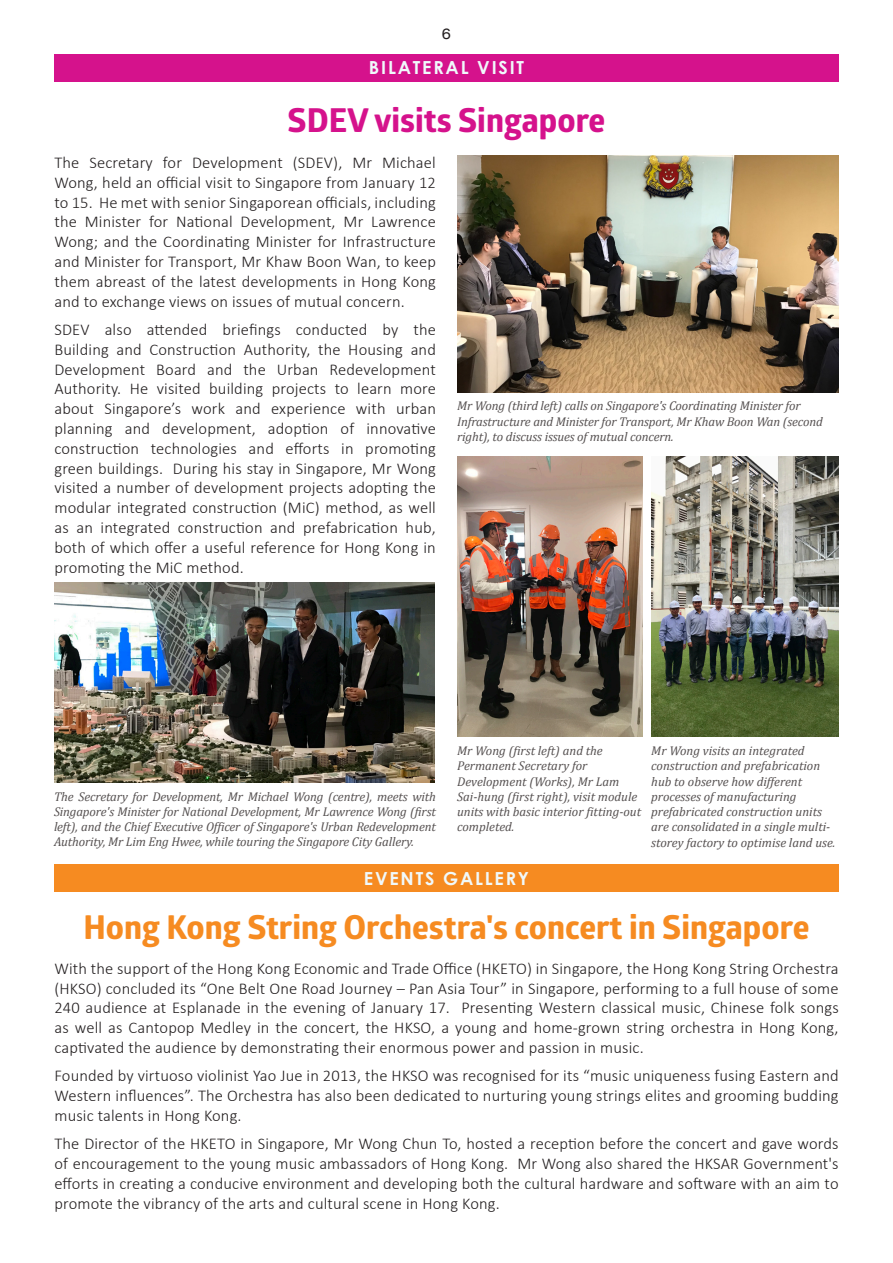
<style>
.page{position:relative;width:893px;height:1263px;background:#fff}
.page>*{position:absolute;margin:0;border:0;box-sizing:border-box;transform-origin:0 0}
.t1{font:700 33px "Globerx";color:#f68b21}
.t2{font:700 33px "Globerx";color:#d5128c}
.t3{font:700 18px "Century Gothic";letter-spacing:.1em;color:#f0f9fb}
.t4{font:300 16.5px/19.8px "Calibri";letter-spacing:.01em;color:#231f20;text-align:justify}
.t5{font:expanded 14.85px "Helvetica Neue";color:#231f20;scale:.91 1}
.t6{font:italic 12.75px/15.3px "Cambria";color:#565151}
</style>
<div class="page">
<div style="left:54px;top:54px;width:785px;height:28px;background:#d5128c"></div>
<img style="left:458px;top:156px;width:381px;height:237px">
<img style="left:457px;top:456px;width:185px;height:280px">
<img style="left:651px;top:456px;width:188px;height:280px">
<div style="left:54px;top:864px;width:785px;height:28px;background:#f68b21"></div>
<img style="left:54px;top:583px;width:381px;height:199px">
<p class="t5" style="left:442px;top:25px;width:11px">6</p>
<p class="t3" style="left:369px;top:57px;width:157px">BILATERAL VISIT</p>
<p class="t2" style="left:288px;top:96px;width:319px">SDEV visits Singapore</p>
<p class="t4" style="left:54px;top:152px;width:383px">The Secretary for Development (SDEV), Mr Michael Wong, held an official visit to Singapore from January 12 to 15. He met with senior Singaporean officials, including the Minister for National Development, Mr Lawrence Wong; and the Coordinating Minister for Infrastructure and Minister for Transport, Mr Khaw Boon Wan, to keep them abreast of the latest developments in Hong Kong and to exchange views on issues of mutual concern.</p>
<p class="t4" style="left:54px;top:319px;width:383px">SDEV also attended briefings conducted by the Building and Construction Authority, the Housing and Development Board and the Urban Redevelopment Authority. He visited building projects to learn more about Singapore’s work and experience with urban planning and development, adoption of innovative construction technologies and efforts in promoting green buildings. During his stay in Singapore, Mr Wong visited a number of development projects adopting the modular integrated construction (MiC) method, as well as an integrated construction and prefabrication hub, both of which offer a useful reference for Hong Kong in promoting the MiC method.</p>
<p class="t6" style="left:457px;top:398px;width:367px">Mr Wong (third left) calls on Singapore's Coordinating Minister for<br>Infrastructure and Minister for Transport, Mr Khaw Boon Wan (second right), to discuss issues of mutual concern.</p>
<p class="t6" style="left:54px;top:788px;width:383px;text-align:justify">The Secretary for Development, Mr Michael Wong (centre), meets with Singapore's Minister for National Development, Mr Lawrence Wong (first left), and the Chief Executive Officer of Singapore's Urban Redevelopment Authority, Mr Lim Eng Hwee, while touring the Singapore City Gallery.</p>
<p class="t6" style="left:457px;top:742px;width:185px">Mr Wong (first left) and the<br>Permanent Secretary for<br>Development (Works), Mr Lam<br>Sai-hung (first right), visit module units with basic interior fitting-out completed.</p>
<p class="t6" style="left:651px;top:742px;width:186px">Mr Wong visits an integrated construction and prefabrication hub to observe how different processes of manufacturing prefabricated construction units are consolidated in a single multi&shy;storey factory to optimise land use.</p>
<p class="t3" style="left:364px;top:867px;width:167px">EVENTS GALLERY</p>
<p class="t1" style="left:84px;top:903px;width:727px">Hong Kong String Orchestra's concert in Singapore</p>
<p class="t4" style="left:54px;top:958px;width:786px">With the support of the Hong Kong Economic and Trade Office (HKETO) in Singapore, the Hong Kong String Orchestra (HKSO) concluded its “One Belt One Road Journey – Pan Asia Tour” in Singapore, performing to a full house of some 240 audience at Esplanade in the evening of January 17. Presenting Western classical music, Chinese folk songs as well as Cantopop Medley in the concert, the HKSO, a young and home-grown string orchestra in Hong Kong, captivated the audience by demonstrating their enormous power and passion in music.</p>
<p class="t4" style="left:54px;top:1065px;width:786px">Founded by virtuoso violinist Yao Jue in 2013, the HKSO was recognised for its “music uniqueness fusing Eastern and Western influences”. The Orchestra has also been dedicated to nurturing young strings elites and grooming budding music talents in Hong Kong.</p>
<p class="t4" style="left:54px;top:1133px;width:786px">The Director of the HKETO in Singapore, Mr Wong Chun To, hosted a reception before the concert and gave words of encouragement to the young music ambassadors of Hong Kong. Mr Wong also shared the HKSAR Government's efforts in creating a conducive environment and developing both the cultural hardware and software with an aim to promote the vibrancy of the arts and cultural scene in Hong Kong.</p>
</div>
